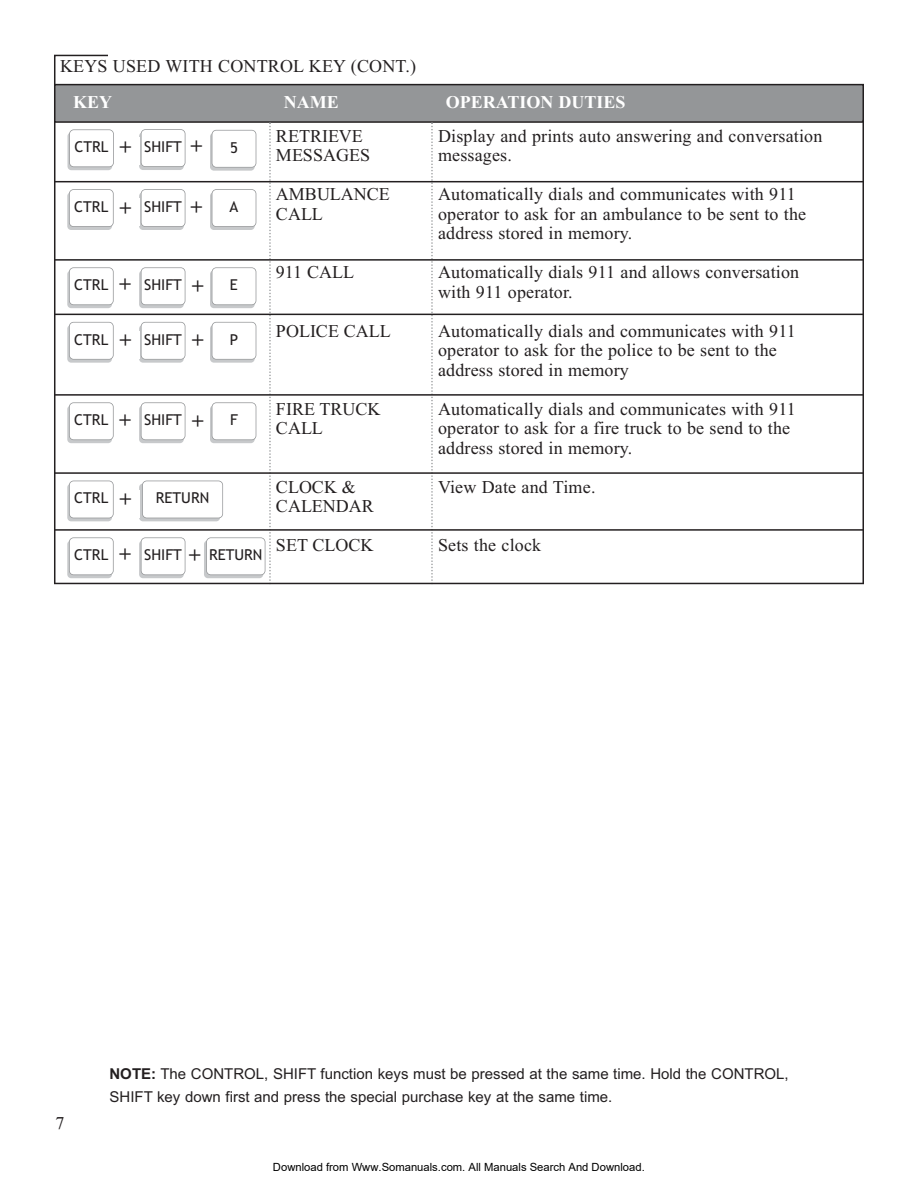
<style>
.page{position:relative;width:918px;height:1188px;background:#fff}
.page>*{position:absolute;margin:0;border:0;box-sizing:border-box;transform-origin:0 0}
.t1{font:700 21px "Times New Roman";color:#231f20}
.t2{font:18px/19.5px "Times New Roman";letter-spacing:.01em;color:#231f20}
.t3{font:700 18px "Times New Roman";color:#fff}
.t4{font:15px/23px "Arial";color:#231f20}
.t5{font:15px "Trebuchet MS";color:#231f20}
.t6{font:11.25px "Arial";color:#000}
.s1{font-family:"Times New Roman";font-weight:700;font-size:21px}
.s2{font-weight:700}
</style>
<div class="page">
<svg style="left:54px;top:54px;width:56px;height:531px"></svg>
<div style="left:55px;top:85px;width:808px;height:37px;background:#949698"></div>
<div style="left:54px;top:84px;width:810px;height:39px;border:2px solid #231f20"></div>
<svg style="left:269px;top:122px;width:2px;height:461px"></svg>
<svg style="left:431px;top:122px;width:2px;height:461px"></svg>
<div style="left:139px;top:132px;width:45px;height:38px;background:#c7c9cb;border-radius:4px"></div>
<div style="left:141px;top:130px;width:44px;height:37px;background:#fff;border-radius:4px"></div>
<div style="left:141px;top:129px;width:44px;height:38px;border:2px solid #949698;border-radius:5px"></div>
<div style="left:68px;top:132px;width:44px;height:38px;background:#c7c9cb;border-radius:4px"></div>
<div style="left:70px;top:130px;width:43px;height:37px;background:#fff;border-radius:4px"></div>
<div style="left:69px;top:129px;width:45px;height:38px;border:2px solid #949698;border-radius:5px"></div>
<svg style="left:210px;top:133px;width:45px;height:38px"></svg>
<div style="left:212px;top:130px;width:44px;height:37px;background:#fff;border-radius:4px"></div>
<div style="left:212px;top:130px;width:44px;height:38px;border:2px solid #949698;border-radius:5px"></div>
<div style="left:67px;top:192px;width:45px;height:38px;background:#c7c9cb;border-radius:4px"></div>
<div style="left:69px;top:190px;width:44px;height:37px;background:#fff;border-radius:4px"></div>
<div style="left:69px;top:189px;width:45px;height:38px;border:2px solid #949698;border-radius:5px"></div>
<div style="left:67px;top:270px;width:45px;height:38px;background:#c7c9cb;border-radius:4px"></div>
<div style="left:69px;top:268px;width:44px;height:37px;background:#fff;border-radius:4px"></div>
<div style="left:69px;top:267px;width:45px;height:38px;border:2px solid #949698;border-radius:5px"></div>
<div style="left:67px;top:325px;width:45px;height:38px;background:#c7c9cb;border-radius:4px"></div>
<div style="left:69px;top:322px;width:44px;height:37px;background:#fff;border-radius:4px"></div>
<div style="left:69px;top:322px;width:45px;height:38px;border:2px solid #949698;border-radius:5px"></div>
<div style="left:67px;top:405px;width:45px;height:38px;background:#c7c9cb;border-radius:4px"></div>
<div style="left:69px;top:403px;width:44px;height:37px;background:#fff;border-radius:4px"></div>
<div style="left:69px;top:402px;width:45px;height:38px;border:2px solid #949698;border-radius:5px"></div>
<div style="left:67px;top:484px;width:45px;height:37px;background:linear-gradient(to right,#babcbe,#b1b3b5);border-radius:4px"></div>
<div style="left:69px;top:481px;width:44px;height:37px;background:#fff;border-radius:4px"></div>
<div style="left:69px;top:481px;width:45px;height:37px;border:2px solid #949698;border-radius:5px"></div>
<div style="left:67px;top:540px;width:45px;height:38px;background:#c7c9cb;border-radius:4px"></div>
<div style="left:69px;top:538px;width:44px;height:37px;background:#fff;border-radius:4px"></div>
<div style="left:69px;top:537px;width:45px;height:38px;border:2px solid #949698;border-radius:5px"></div>
<div style="left:139px;top:192px;width:45px;height:38px;background:#c7c9cb;border-radius:4px"></div>
<div style="left:141px;top:190px;width:44px;height:37px;background:#fff;border-radius:4px"></div>
<div style="left:141px;top:189px;width:44px;height:38px;border:2px solid #949698;border-radius:5px"></div>
<div style="left:139px;top:270px;width:45px;height:38px;background:#bfc1c3;border-radius:4px"></div>
<div style="left:141px;top:268px;width:44px;height:37px;background:#fff;border-radius:4px"></div>
<div style="left:141px;top:267px;width:44px;height:38px;border:2px solid #949698;border-radius:5px"></div>
<div style="left:139px;top:325px;width:45px;height:38px;background:#c7c9cb;border-radius:4px"></div>
<div style="left:141px;top:322px;width:44px;height:37px;background:#fff;border-radius:4px"></div>
<div style="left:141px;top:322px;width:44px;height:38px;border:2px solid #949698;border-radius:5px"></div>
<div style="left:139px;top:405px;width:45px;height:38px;background:#bec0c2;border-radius:4px"></div>
<div style="left:141px;top:403px;width:44px;height:37px;background:#fff;border-radius:4px"></div>
<div style="left:141px;top:402px;width:44px;height:38px;border:2px solid #949698;border-radius:5px"></div>
<svg style="left:139px;top:484px;width:81px;height:37px"></svg>
<div style="left:142px;top:481px;width:81px;height:37px;background:#fff;border-radius:4px"></div>
<div style="left:142px;top:481px;width:81px;height:37px;border:2px solid #949698;border-radius:5px"></div>
<div style="left:139px;top:540px;width:45px;height:38px;background:#bcbec0;border-radius:4px"></div>
<div style="left:141px;top:538px;width:44px;height:37px;background:#fff;border-radius:4px"></div>
<div style="left:141px;top:537px;width:44px;height:38px;border:2px solid #949698;border-radius:5px"></div>
<svg style="left:210px;top:325px;width:45px;height:38px"></svg>
<div style="left:212px;top:322px;width:44px;height:37px;background:#fff;border-radius:4px"></div>
<div style="left:212px;top:322px;width:44px;height:38px;border:2px solid #949698;border-radius:5px"></div>
<div style="left:210px;top:405px;width:45px;height:38px;background:#bec0c2;border-radius:4px"></div>
<div style="left:212px;top:403px;width:44px;height:37px;background:#fff;border-radius:4px"></div>
<div style="left:212px;top:402px;width:44px;height:38px;border:2px solid #949698;border-radius:5px"></div>
<div style="left:210px;top:192px;width:45px;height:38px;background:linear-gradient(to right,#c7c9cb,#c7c9cb);border-radius:4px"></div>
<div style="left:212px;top:190px;width:44px;height:37px;background:#fff;border-radius:4px"></div>
<div style="left:212px;top:189px;width:44px;height:38px;border:2px solid #949698;border-radius:5px"></div>
<div style="left:210px;top:270px;width:45px;height:38px;background:#bfc1c3;border-radius:4px"></div>
<div style="left:212px;top:268px;width:44px;height:37px;background:#fff;border-radius:4px"></div>
<div style="left:212px;top:267px;width:44px;height:38px;border:2px solid #949698;border-radius:5px"></div>
<div style="left:204px;top:540px;width:59px;height:38px;background:#c7c9cb;border-radius:4px"></div>
<div style="left:207px;top:538px;width:58px;height:37px;background:#fff;border-radius:4px"></div>
<div style="left:206px;top:537px;width:59px;height:38px;border:2px solid #949698;border-radius:5px"></div>
<hr style="left:54px;top:583px;width:810px;height:1px;background:#231f20">
<hr style="left:54px;top:529px;width:810px;height:2px;background:#231f20">
<hr style="left:54px;top:472px;width:810px;height:2px;background:#231f20">
<hr style="left:54px;top:394px;width:810px;height:2px;background:#231f20">
<hr style="left:54px;top:314px;width:810px;height:1px;background:#231f20">
<hr style="left:54px;top:259px;width:810px;height:2px;background:#231f20">
<hr style="left:54px;top:181px;width:810px;height:1px;background:#231f20">
<hr style="left:862px;top:120px;width:2px;height:463px;background:#231f20">
<p class="t2" style="left:60px;top:58px;width:358px">KEYS USED WITH CONTROL KEY (CONT.)</p>
<p class="t3" style="left:73px;top:96px;width:41px">KEY</p>
<p class="t3" style="left:284px;top:96px;width:56px">NAME</p>
<p class="t3" style="left:446px;top:96px;width:181px">OPERATION DUTIES</p>
<p class="t5" style="left:75px;top:141px;width:129px">CTRL <span class="s1">+</span> SHIFT <span class="s1">+</span></p>
<p class="t5" style="left:230px;top:142px;width:9px">5</p>
<p class="t2" style="left:438px;top:128px;width:386px">Display and prints auto answering and conversation messages.</p>
<p class="t2" style="left:438px;top:186px;width:370px">Automatically dials and communicates with 911 operator to ask for an ambulance to be sent to the address stored in memory.</p>
<p class="t2" style="left:438px;top:264px;width:363px">Automatically dials 911 and allows conversation with 911 operator.</p>
<p class="t2" style="left:438px;top:323px;width:359px">Automatically dials and communicates with 911 operator to ask for the police to be sent to the address stored in memory</p>
<p class="t2" style="left:438px;top:401px;width:359px">Automatically dials and communicates with 911 operator to ask for a fire truck to be send to the address stored in memory.</p>
<p class="t2" style="left:438px;top:479px;width:159px">View Date and Time.</p>
<p class="t2" style="left:276px;top:128px;width:96px">RETRIEVE<br>MESSAGES</p>
<p class="t2" style="left:276px;top:186px;width:115px">AMBULANCE<br>CALL</p>
<p class="t5" style="left:74px;top:201px;width:36px">CTRL</p>
<p class="t5" style="left:144px;top:201px;width:39px">SHIFT</p>
<p class="t5" style="left:230px;top:201px;width:10px">A</p>
<p class="t1" style="left:120px;top:201px;width:13px">+</p>
<p class="t1" style="left:190px;top:200px;width:13px">+</p>
<p class="t2" style="left:276px;top:264px;width:80px">911 CALL</p>
<p class="t1" style="left:119px;top:277px;width:13px">+</p>
<p class="t5" style="left:74px;top:279px;width:36px">CTRL</p>
<p class="t5" style="left:144px;top:279px;width:39px">SHIFT</p>
<p class="t5" style="left:230px;top:279px;width:10px">E</p>
<p class="t1" style="left:192px;top:279px;width:13px">+</p>
<p class="t2" style="left:276px;top:323px;width:116px">POLICE CALL</p>
<p class="t5" style="left:74px;top:334px;width:36px">CTRL</p>
<p class="t5" style="left:144px;top:334px;width:39px">SHIFT</p>
<p class="t5" style="left:230px;top:334px;width:10px">P</p>
<p class="t1" style="left:192px;top:333px;width:13px">+</p>
<p class="t1" style="left:120px;top:333px;width:13px">+</p>
<p class="t2" style="left:276px;top:401px;width:106px">FIRE TRUCK<br>CALL</p>
<p class="t1" style="left:119px;top:413px;width:13px">+</p>
<p class="t5" style="left:74px;top:414px;width:36px">CTRL</p>
<p class="t5" style="left:144px;top:414px;width:39px">SHIFT</p>
<p class="t5" style="left:230px;top:414px;width:9px">F</p>
<p class="t1" style="left:192px;top:414px;width:13px">+</p>
<p class="t2" style="left:276px;top:479px;width:99px">CLOCK &amp;<br>CALENDAR</p>
<p class="t2" style="left:276px;top:537px;width:99px">SET CLOCK</p>
<p class="t5" style="left:74px;top:492px;width:36px">CTRL</p>
<p class="t5" style="left:156px;top:492px;width:55px">RETURN</p>
<p class="t1" style="left:120px;top:492px;width:13px">+</p>
<p class="t2" style="left:438px;top:537px;width:105px">Sets the clock</p>
<p class="t5" style="left:119px;top:549px;width:64px"><span class="s1">+</span> SHIFT</p>
<p class="t1" style="left:189px;top:548px;width:13px">+</p>
<p class="t5" style="left:74px;top:549px;width:36px">CTRL</p>
<p class="t5" style="left:209px;top:549px;width:55px">RETURN</p>
<p class="t2" style="left:56px;top:1115px;width:10px">7</p>
<p class="t4" style="left:110px;top:1064px;width:681px"><span class="s2">NOTE:</span> The CONTROL, SHIFT function keys must be pressed at the same time. Hold the CONTROL,<br>SHIFT key down first and press the special purchase key at the same time.</p>
<p class="t6" style="left:273px;top:1160px;width:373px">Download from Www.Somanuals.com. All Manuals Search And Download.</p>
</div>
